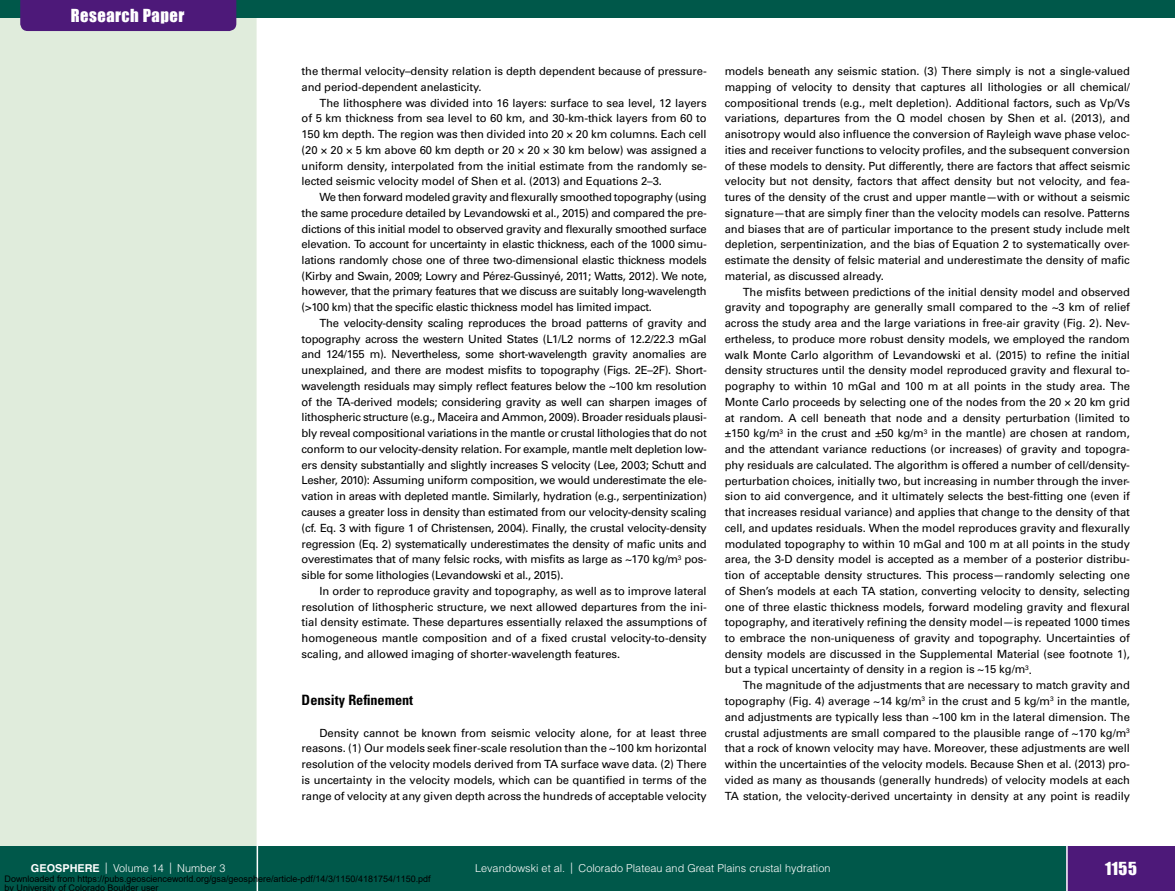
<style>
.page{position:relative;width:1175px;height:891px;background:#fff}
.page>*{position:absolute;margin:0;border:0;box-sizing:border-box;transform-origin:0 0}
.t1{font:16.5px "Impact";letter-spacing:.03em;color:#fff}
.t2{font:700 condensed 14.25px "Univers";color:#000}
.t3{font:11.25px/15.8px "Univers";letter-spacing:-.01em;color:#000;text-align:justify}
.t4{font:300 10.8px "Helvetica";color:#fff}
.t5{font:9px/9px "Arial";color:#000}
.s1{font-weight:700}
.s2{font-size:11.25px}
</style>
<div class="page">
<div style="left:0;top:0;width:256px;height:891px;background:#e0ecdc"></div>
<div style="left:0;top:846px;width:1174px;height:45px;background:#00584a"></div>
<hr style="left:256px;top:0;width:2px;height:891px;background:#fff">
<div style="left:0;top:0;width:1174px;height:18px;background:#00584a"></div>
<div style="left:20px;top:0;width:216px;height:31px;background:#4d1979"></div>
<div style="left:1066px;top:846px;width:108px;height:45px;background:#4d1979"></div>
<hr style="left:1066px;top:846px;width:1px;height:45px;background:#fff">
<h1 class="t1" style="left:71px;top:3px;width:115px">Research Paper</h1>
<p class="t3" style="left:302px;top:63px;width:406px">the thermal velocity–density relation is depth dependent because of pressure&shy;and period-dependent anelasticity.</p>
<p class="t3" style="left:302px;top:95px;width:407px;text-indent:18px">The lithosphere was divided into 16 layers: surface to sea level, 12 layers of 5 km thickness from sea level to 60 km, and 30-km-thick layers from 60 to 150 km depth. The region was then divided into 20 × 20 km columns. Each cell (20 × 20 × 5 km above 60 km depth or 20 × 20 × 30 km below) was assigned a uniform density, interpolated from the initial estimate from the randomly se&shy;lected seismic velocity model of Shen et al. (2013) and Equations 2–3.</p>
<p class="t3" style="left:302px;top:189px;width:407px;text-indent:18px">We then forward modeled gravity and flexurally smoothed topography (using the same procedure detailed by Levandowski et al., 2015) and compared the pre&shy;dictions of this initial model to observed gravity and flexurally smoothed surface elevation. To account for uncertainty in elastic thickness, each of the 1000 simu&shy;lations randomly chose one of three two-dimensional elastic thickness models (Kirby and Swain, 2009; Lowry and Pérez-Gussinyé, 2011; Watts, 2012). We note, however, that the primary features that we discuss are suitably long-wavelength (&gt;100 km) that the specific elastic thickness model has limited impact.</p>
<p class="t3" style="left:302px;top:315px;width:407px;text-indent:18px">The velocity-density scaling reproduces the broad patterns of gravity and topography across the western United States (L1/L2 norms of 12.2/22.3 mGal and 124/155 m). Nevertheless, some short-wavelength gravity anomalies are unexplained, and there are modest misfits to topography (Figs. 2E–2F). Short&shy;wavelength residuals may simply reflect features below the ~100 km resolution of the TA-derived models; considering gravity as well can sharpen images of lithospheric structure (e.g., Maceira and Ammon, 2009). Broader residuals plausi&shy;bly reveal compositional variations in the mantle or crustal lithologies that do not conform to our velocity-density relation. For example, mantle melt depletion low&shy;ers density substantially and slightly increases S velocity (Lee, 2003; Schutt and Lesher, 2010): Assuming uniform composition, we would underestimate the ele&shy;vation in areas with depleted mantle. Similarly, hydration (e.g., serpentinization) causes a greater loss in density than estimated from our velocity-density scaling (cf. Eq. 3 with figure 1 of Christensen, 2004). Finally, the crustal velocity-density regression (Eq. 2) systematically underestimates the density of mafic units and overestimates that of many felsic rocks, with misfits as large as ~170 kg/m<sup>3</sup> pos&shy;sible for some lithologies (Levandowski et al., 2015).</p>
<p class="t3" style="left:302px;top:583px;width:407px;text-indent:18px">In order to reproduce gravity and topography, as well as to improve lateral resolution of lithospheric structure, we next allowed departures from the ini&shy;tial density estimate. These departures essentially relaxed the assumptions of homogeneous mantle composition and of a fixed crustal velocity-to-density scaling, and allowed imaging of shorter-wavelength features.</p>
<p class="t2" style="left:302px;top:691px;width:113px">Density Refinement</p>
<p class="t3" style="left:302px;top:725px;width:407px;text-indent:18px">Density cannot be known from seismic velocity alone, for at least three reasons. (1) Our models seek finer-scale resolution than the ~100 km horizontal resolution of the velocity models derived from TA surface wave data. (2) There is uncertainty in the velocity models, which can be quantified in terms of the range of velocity at any given depth across the hundreds of acceptable velocity</p>
<p class="t3" style="left:724px;top:63px;width:407px">models beneath any seismic station. (3) There simply is not a single-valued mapping of velocity to density that captures all lithologies or all chemical/ compositional trends (e.g., melt depletion). Additional factors, such as Vp/Vs variations, departures from the Q model chosen by Shen et al. (2013), and anisotropy would also influence the conversion of Rayleigh wave phase veloc&shy;ities and receiver functions to velocity profiles, and the subsequent conversion of these models to density. Put differently, there are factors that affect seismic velocity but not density, factors that affect density but not velocity, and fea&shy;tures of the density of the crust and upper mantle—with or without a seismic signature—that are simply finer than the velocity models can resolve. Patterns and biases that are of particular importance to the present study include melt depletion, serpentinization, and the bias of Equation 2 to systematically over&shy;estimate the density of felsic material and underestimate the density of mafic material, as discussed already.</p>
<p class="t3" style="left:724px;top:284px;width:407px;text-indent:18px">The misfits between predictions of the initial density model and observed gravity and topography are generally small compared to the ~3 km of relief across the study area and the large variations in free-air gravity (Fig. 2). Nev&shy;ertheless, to produce more robust density models, we employed the random walk Monte Carlo algorithm of Levandowski et al. (2015) to refine the initial density structures until the density model reproduced gravity and flexural to&shy;pography to within 10 mGal and 100 m at all points in the study area. The Monte Carlo proceeds by selecting one of the nodes from the 20 × 20 km grid at random. A cell beneath that node and a density perturbation (limited to ±150 kg/m<sup>3</sup> in the crust and ±50 kg/m<sup>3</sup> in the mantle) are chosen at random, and the attendant variance reductions (or increases) of gravity and topogra&shy;phy residuals are calculated. The algorithm is offered a number of cell/density&shy;perturbation choices, initially two, but increasing in number through the inver&shy;sion to aid convergence, and it ultimately selects the best-fitting one (even if that increases residual variance) and applies that change to the density of that cell, and updates residuals. When the model reproduces gravity and flexurally modulated topography to within 10 mGal and 100 m at all points in the study area, the 3-D density model is accepted as a member of a posterior distribu&shy;tion of acceptable density structures. This process—randomly selecting one of Shen’s models at each TA station, converting velocity to density, selecting one of three elastic thickness models, forward modeling gravity and flexural topography, and iteratively refining the density model—is repeated 1000 times to embrace the non-uniqueness of gravity and topography. Uncertainties of density models are discussed in the Supplemental Material (see footnote 1), but a typical uncertainty of density in a region is ~15 kg/m<sup>3</sup>.</p>
<p class="t3" style="left:724px;top:677px;width:407px;text-indent:18px">The magnitude of the adjustments that are necessary to match gravity and topography (Fig. 4) average ~14 kg/m<sup>3</sup> in the crust and 5 kg/m<sup>3</sup> in the mantle, and adjustments are typically less than ~100 km in the lateral dimension. The crustal adjustments are small compared to the plausible range of ~170 kg/m<sup>3 </sup>that a rock of known velocity may have. Moreover, these adjustments are well within the uncertainties of the velocity models. Because Shen et al. (2013) pro&shy;vided as many as thousands (generally hundreds) of velocity models at each TA station, the velocity-derived uncertainty in density at any point is readily</p>
<p class="t4" style="left:31px;top:862px;width:196px"><span class="s1">GEOSPHERE</span> <span class="s2">|</span> Volume 14 <span class="s2">|</span> Number 3</p>
<p class="t4" style="left:475px;top:862px;width:357px">Levandowski et al. <span class="s2">|</span> Colorado Plateau and Great Plains crustal hydration</p>
<h1 class="t1" style="left:1105px;top:856px;width:33px">1155</h1>
<p class="t5" style="left:4px;top:875px;width:428px">Downloaded from https://pubs.geoscienceworld.org/gsa/geosphere/article-pdf/14/3/1150/4181754/1150.pdf by University of Colorado Boulder user</p>
</div>
